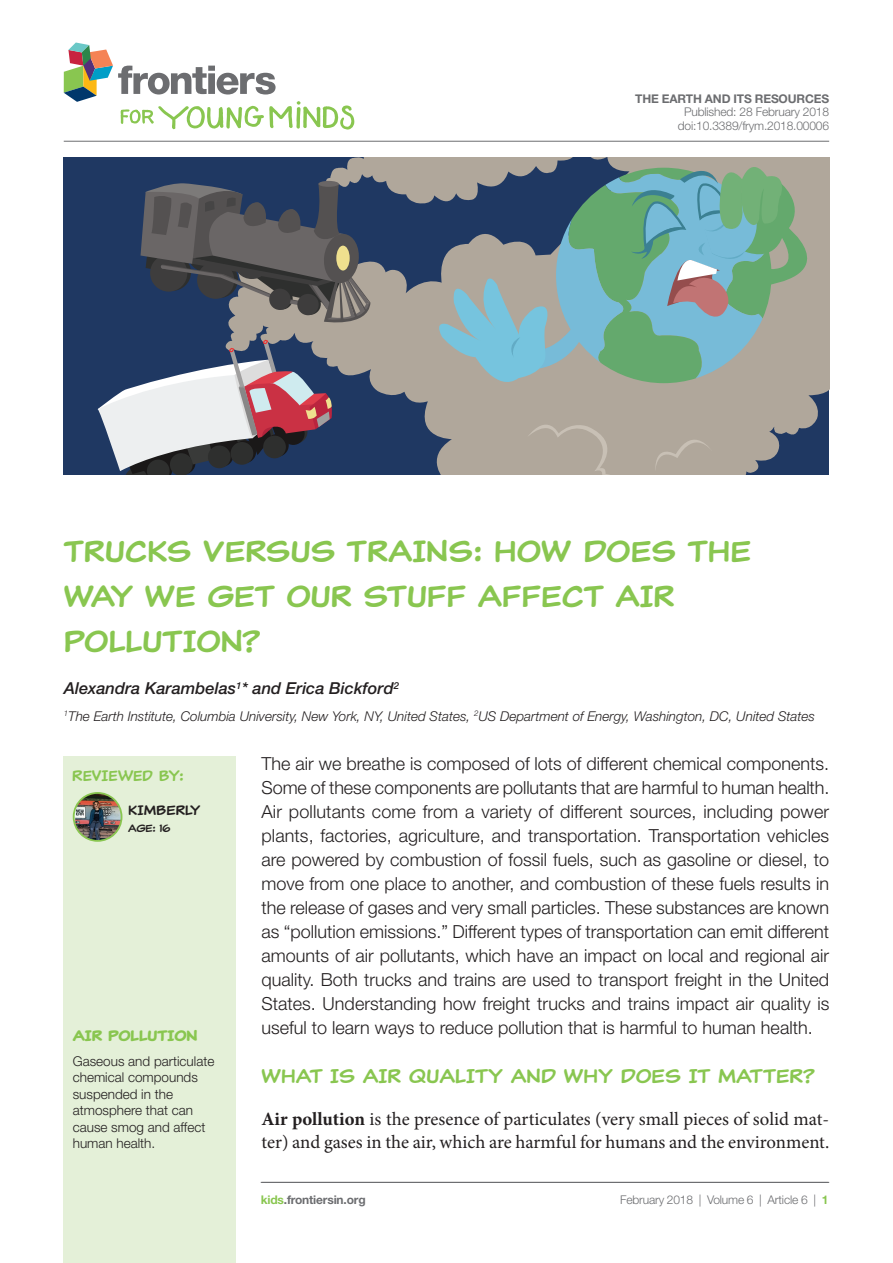
<style>
.page{position:relative;width:893px;height:1263px;background:#fff}
.page>*{position:absolute;margin:0;border:0;box-sizing:border-box;transform-origin:0 0}
.t1{font:30px/45px "Classic Comic";color:#89c650}
.t2{font:19.5px "Classic Comic";color:#89c650}
.t3{font:18.75px/22.5px "Minion Pro";color:#231f20}
.t4{font:300 18px/24px "Helvetica Neue LT Std";color:#231f20;text-align:justify}
.t5{font:italic 500 16.5px "Helvetica Neue LT Std";color:#231f20}
.t6{font:700 15px "Classic Comic";color:#89c650}
.t7{font:15px "Classic Comic";color:#89c650}
.t8{font:italic 300 13.5px "Helvetica Neue LT Std";color:#231f20}
.t9{font:300 13.5px/16.5px "Helvetica Neue LT Std";color:#231f20}
.t10{font:13.5px "Classic Comic";color:#231f20}
.t11{font:300 12px/13.5px "Helvetica Neue LT Std";letter-spacing:-.015em;color:#6c6d70;text-align:center}
.t12{font:700 12px "Helvetica Neue LT Std";letter-spacing:-.015em;color:#6c6d70}
.t13{font:10.5px "Classic Comic";color:#231f20}
.s1{font-weight:700}
.s2{color:#89c650}
.s3{font-weight:700;color:#89c650}
</style>
<div class="page">
<div style="left:64px;top:756px;width:172px;height:507px;background:#e4f0d8"></div>
<img style="left:72px;top:792px;width:51px;height:50px">
<div style="left:64px;top:157px;width:765px;height:317px;background:#1f3862"></div>
<svg style="left:230px;top:157px;width:590px;height:317px;fill:#b0a79b"></svg>
<svg style="left:98px;top:339px;width:236px;height:135px"></svg>
<svg style="left:527px;top:411px;width:100px;height:63px;background:#b1a89c"></svg>
<div style="left:654px;top:423px;width:58px;height:49px;background:#b0a79b"></div>
<div style="left:318px;top:181px;width:21px;height:6px;background:#6a6666;border-radius:50%"></div>
<svg style="left:141px;top:183px;width:229px;height:145px"></svg>
<div style="left:297px;top:294px;width:22px;height:21px;background:#3e3d3d;border-radius:50%"></div>
<div style="left:336px;top:246px;width:14px;height:25px;background:#efe08e;border-radius:50%"></div>
<svg style="left:433px;top:157px;width:396px;height:237px;background:#809f9a"></svg>
<hr style="left:64px;top:141px;width:765px;height:1px;background:#6c6d70">
<svg style="left:64px;top:43px;width:290px;height:87px"></svg>
<hr style="left:261px;top:1182px;width:568px;height:1px;background:#6c6d70">
<p class="t12" style="left:635px;top:91px;width:195px">THE EARTH AND ITS RESOURCES</p>
<p class="t11" style="left:678px;top:105px;width:153px">Published: 28 February 2018 doi:10.3389/frym.2018.00006</p>
<h1 class="t1" style="left:64px;top:529px;width:324px">TRUCKS VERSUS TRAI</h1>
<h1 class="t1" style="left:426px;top:529px;width:326px">NS: HOW DOES THE</h1>
<h1 class="t1" style="left:64px;top:574px;width:24px">WAY</h1>
<h1 class="t1" style="left:64px;top:574px;width:594px;text-indent:81px">WE GET OUR STUFF AFFECT AIR<br>POLLUTION?</h1>
<p class="t5" style="left:64px;top:679px;width:337px">Alexandra Karambelas<sup>1</sup>* and Erica Bickford<sup>2</sup></p>
<p class="t8" style="left:64px;top:708px;width:753px"><sup>1</sup>The Earth Institute, Columbia University, New York, NY, United States, <sup>2</sup>US Department of Energy, Washington, DC, United States</p>
<p class="t4" style="left:262px;top:751px;width:569px">The air we breathe is composed of lots of different chemical components.<br>Some of these components are pollutants that are harmful to human health.<br>Air pollutants come from a variety of different sources, including power plants, factories, agriculture, and transportation. Transportation vehicles are powered by combustion of fossil fuels, such as gasoline or diesel, to move from one place to another, and combustion of these fuels results in the release of gases and very small particles. These substances are known as “pollution emissions.” Different types of transportation can emit different amounts of air pollutants, which have an impact on local and regional air quality. Both trucks and trains are used to transport freight in the United States. Understanding how freight trucks and trains impact air quality is useful to learn ways to reduce pollution that is harmful to human health.</p>
<p class="t2" style="left:262px;top:1064px;width:390px">WHAT IS AIR QUALITY AND WHY DOES</p>
<p class="t2" style="left:689px;top:1064px;width:128px">IT MATTER?</p>
<p class="t3" style="left:262px;top:1108px;width:569px"><span class="s1">Air pollution</span> is the presence of particulates (very small pieces of solid mat&shy;ter) and gases in the air, which are harmful for humans and the environment.</p>
<p class="t7" style="left:72px;top:766px;width:113px">REVIEWED BY:</p>
<p class="t10" style="left:128px;top:802px;width:73px">KIMBERLY</p>
<p class="t13" style="left:128px;top:821px;width:44px">AGE: 16</p>
<p class="t6" style="left:73px;top:1026px;width:126px">AIR POLLUTION</p>
<p class="t9" style="left:73px;top:1052px;width:143px">Gaseous and particulate chemical compounds suspended in the atmosphere that can cause smog and affect human health.</p>
<p class="t12" style="left:261px;top:1192px;width:107px"><span class="s2">KIDS</span>.FRONTIERSIN.ORG</p>
<p class="t11" style="left:620px;top:1193px;width:210px">February 2018 | Volume 6 | Article 6 | <span class="s3">1</span></p>
</div>
